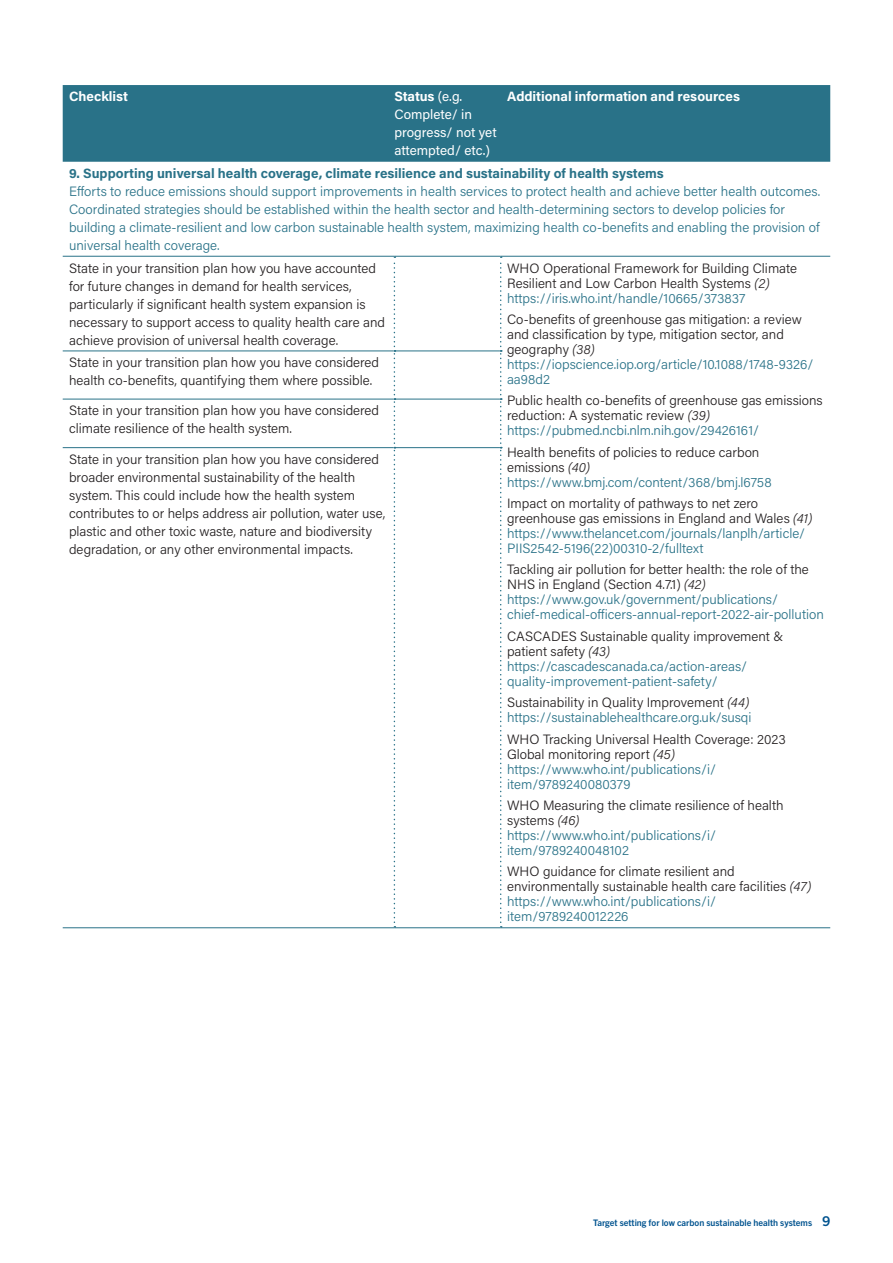
<style>
.page{position:relative;width:893px;height:1263px;background:#fff}
.page>*{position:absolute;margin:0;border:0;box-sizing:border-box;transform-origin:0 0}
.Table-body{font:300 13.5px/15px "Acumin Pro";color:#231f20}
.Table-body-2{font:300 13.5px/15px "Acumin Pro";color:#297288}
.Table-body-3{font:700 13.5px "Acumin Pro";color:#297288}
.Table-body-4{font:13.5px/18px "Acumin Pro";color:#fff}
.Table-body-5{font:700 13.5px "Acumin Pro";color:#fff}
.t1{font:700 9px "Trade Gothic Next LT Pro";color:#01538f}
.s1{font-weight:700}
.s2{font-style:italic}
.s3{color:#297288}
.s4{color:#231f20}
.s5{font-style:italic;color:#231f20}
.s6{font-size:13.5px}
</style>
<div class="page">
<div style="left:63px;top:85px;width:767px;height:77px;background:#297288"></div>
<hr style="left:63px;top:256px;width:331px;height:1px;background:#297288">
<hr style="left:394px;top:256px;width:107px;height:1px;background:#297288">
<hr style="left:501px;top:256px;width:329px;height:1px;background:#297288">
<hr style="left:501px;top:927px;width:329px;height:1px;background:#297288">
<hr style="left:63px;top:351px;width:331px;height:1px;background:#297288">
<hr style="left:395px;top:351px;width:105px;height:1px;background:#297288">
<hr style="left:63px;top:399px;width:331px;height:1px;background:#297288">
<hr style="left:395px;top:399px;width:105px;height:1px;background:#297288">
<hr style="left:63px;top:447px;width:331px;height:1px;background:#297288">
<hr style="left:395px;top:447px;width:105px;height:1px;background:#297288">
<hr style="left:63px;top:927px;width:331px;height:1px;background:#297288">
<hr style="left:394px;top:927px;width:107px;height:1px;background:#297288">
<svg style="left:394px;top:256px;width:1px;height:671px"></svg>
<svg style="left:500px;top:256px;width:2px;height:671px"></svg>
<p class="Table-body-5" style="left:69px;top:87px;width:60px">Checklist</p>
<p class="Table-body-4" style="left:394px;top:87px;width:104px"><span class="s1">Status</span> (e.g.<br>Complete/ in progress/ not yet attempted/ etc.)</p>
<p class="Table-body-5" style="left:507px;top:87px;width:234px">Additional information and resources</p>
<p class="Table-body-3" style="left:69px;top:164px;width:596px">9. Supporting universal health coverage, climate resilience and sustainability of health systems</p>
<p class="Table-body-2" style="left:69px;top:182px;width:753px;line-height:18px">Efforts to reduce emissions should support improvements in health services to protect health and achieve better health outcomes.<br>Coordinated strategies should be established within the health sector and health-determining sectors to develop policies for building a climate-resilient and low carbon sustainable health system, maximizing health co-benefits and enabling the provision of universal health coverage.</p>
<p class="Table-body" style="left:69px;top:258px;width:318px;line-height:18px">State in your transition plan how you have accounted for future changes in demand for health services, particularly if significant health system expansion is necessary to support access to quality health care and achieve provision of universal health coverage.</p>
<p class="Table-body" style="left:507px;top:260px;width:291px">WHO Operational Framework for Building Climate<br>Resilient and Low Carbon Health Systems <span class="s2">(2) </span><span class="s3">https://iris.who.int/handle/10665/373837</span></p>
<p class="Table-body" style="left:507px;top:311px;width:308px">Co-benefits of greenhouse gas mitigation: a review and classification by type, mitigation sector, and geography <span class="s2">(38) </span><span class="s3">https://iopscience.iop.org/article/10.1088/1748-9326/ aa98d2</span></p>
<p class="Table-body" style="left:507px;top:393px;width:317px">Public health co-benefits of greenhouse gas emissions reduction: A systematic review <span class="s2">(39) </span><span class="s3">https://pubmed.ncbi.nlm.nih.gov/29426161/</span></p>
<p class="Table-body" style="left:507px;top:444px;width:266px">Health benefits of policies to reduce carbon emissions <span class="s2">(40) </span><span class="s3">https://www.bmj.com/content/368/bmj.l6758</span></p>
<p class="Table-body-2" style="left:507px;top:495px;width:307px"><span class="s4">Impact on mortality of pathways to net zero greenhouse gas emissions in England and Wales</span> <span class="s5">(41) </span>https://www.thelancet.com/journals/lanplh/article/ PIIS2542-5196(22)00310-2/fulltext</p>
<p class="Table-body-2" style="left:507px;top:562px;width:318px"><span class="s4">Tackling air pollution for better health: the role of the NHS in England (Section 4.7.1)</span> <span class="s5">(42) </span>https://www.gov.uk/government/publications/ chief-medical-officers-annual-report-2022-air-pollution</p>
<p class="Table-body-2" style="left:507px;top:628px;width:278px"><span class="s4">CASCADES Sustainable quality improvement &amp; patient safety</span> <span class="s5">(43) </span>https://cascadescanada.ca/action-areas/ quality-improvement-patient-safety/</p>
<p class="Table-body-2" style="left:507px;top:694px;width:246px"><span class="s4">Sustainability in Quality Improvement</span> <span class="s5">(44) </span>https://sustainablehealthcare.org.uk/susqi</p>
<p class="Table-body" style="left:507px;top:731px;width:280px">WHO Tracking Universal Health Coverage: 2023<br>Global monitoring report <span class="s2">(45) </span><span class="s3">https://www.who.int/publications/i/ item/9789240080379</span></p>
<p class="Table-body-2" style="left:507px;top:797px;width:278px"><span class="s4">WHO Measuring the climate resilience of health systems</span> <span class="s5">(46) </span>https://www.who.int/publications/i/ item/9789240048102</p>
<p class="Table-body" style="left:507px;top:864px;width:306px">WHO guidance for climate resilient and environmentally sustainable health care facilities <span class="s2">(47) </span><span class="s3">https://www.who.int/publications/i/ item/9789240012226</span></p>
<p class="Table-body" style="left:69px;top:353px;width:312px;line-height:18px">State in your transition plan how you have considered health co-benefits, quantifying them where possible.</p>
<p class="Table-body" style="left:69px;top:401px;width:312px;line-height:18px">State in your transition plan how you have considered climate resilience of the health system.</p>
<p class="Table-body" style="left:69px;top:450px;width:318px;line-height:18px">State in your transition plan how you have considered broader environmental sustainability of the health system. This could include how the health system contributes to or helps address air pollution, water use, plastic and other toxic waste, nature and biodiversity degradation, or any other environmental impacts.</p>
<p class="t1" style="left:593px;top:1216px;width:239px">Target setting for low carbon sustainable health systems <span class="s6">9</span></p>
</div>
